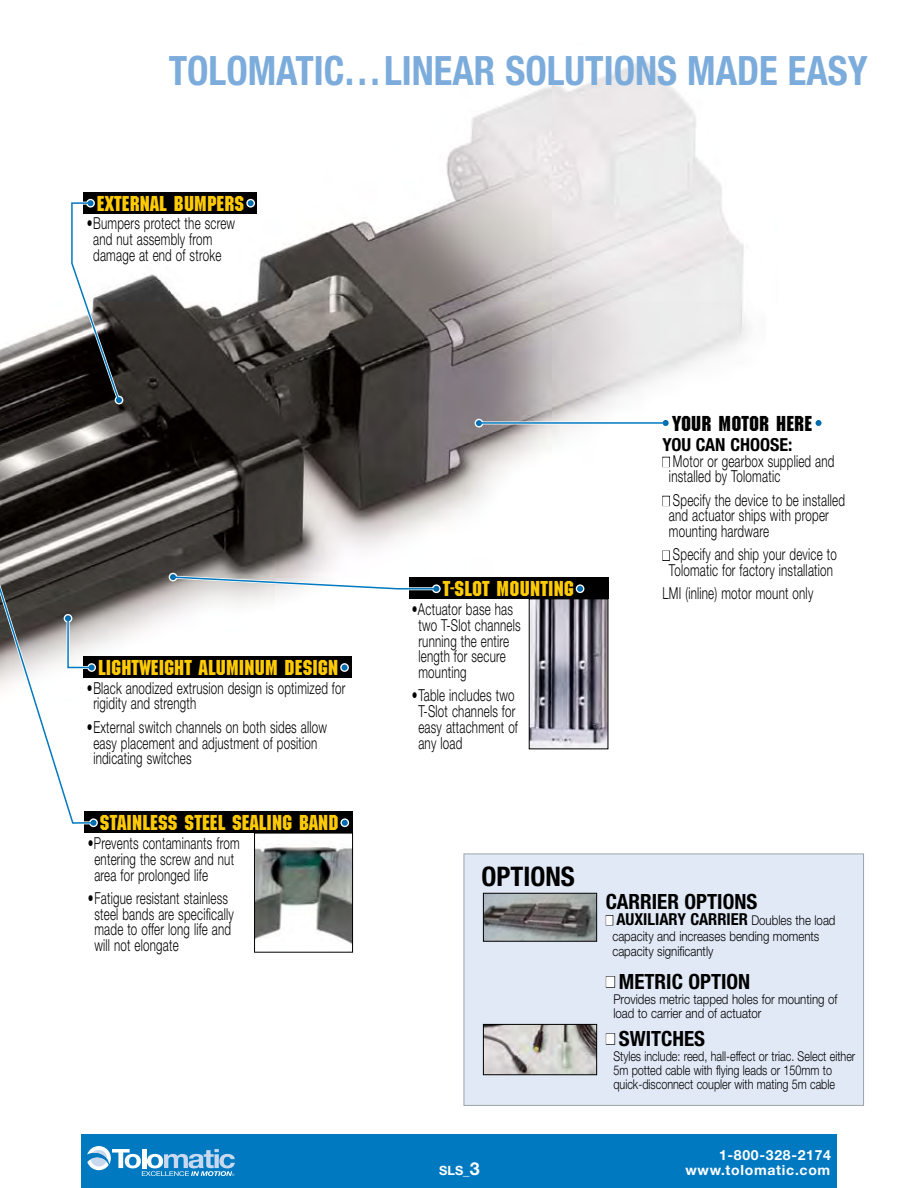
<style>
.page{position:relative;width:918px;height:1188px;background:#fff}
.page>*{position:absolute;margin:0;border:0;box-sizing:border-box;transform-origin:0 0}
.t1{font:700 condensed 40.5px "Helvetica Neue";color:#7cacdc;scale:.95 1}
.t2{font:700 condensed 27px "Helvetica Neue";color:#000}
.t3{font:21px "Machine";letter-spacing:.01em;color:#ffcb05}
.t4{font:700 condensed 21px "Helvetica Neue";color:#000}
.t5{font:21px "Machine";letter-spacing:.01em;color:#000}
.t6{font:700 condensed 18px "Helvetica Neue";color:#000}
.t7{font:300 16.5px/15.8px "Helvetica Neue";letter-spacing:.02em;color:#000;scale:.7 1}
.t8{font:700 condensed 16.5px "Helvetica Neue";color:#000}
.t9{font:700 14.1px "Helvetica Neue";letter-spacing:.05em;color:#fff}
.t10{font:300 13.5px/14.2px "Helvetica Neue";color:#000;scale:.8 1}
.t11{font:300 13.5px/15.8px "Helvetica Neue";color:#000;scale:.85 1}
.t12{font:700 12.75px "Helvetica Neue";color:#fff}
.s1{color:#fff}
.s2{font-weight:300;font-stretch:normal;font-size:13.5px}
.s3{font-size:17.85px}
</style>
<div class="page">
<div style="left:81px;top:1134px;width:756px;height:54px;background:#0079c1"></div>
<svg style="left:87px;top:1146px;width:148px;height:30px"></svg>
<img style="left:0;top:61px;width:748px;height:935px">
<div style="left:662px;top:457px;width:8px;height:10px;border:1px solid #000"></div>
<div style="left:662px;top:496px;width:8px;height:10px;border:1px solid #000"></div>
<div style="left:662px;top:551px;width:8px;height:10px;border:1px solid #000"></div>
<div style="left:464px;top:853px;width:400px;height:253px;background:#e1e9f6;border:1px solid #9da5ab"></div>
<div style="left:606px;top:915px;width:7px;height:10px;border:1px solid #000"></div>
<div style="left:606px;top:976px;width:9px;height:12px;border:1px solid #000"></div>
<div style="left:606px;top:1033px;width:9px;height:12px;border:1px solid #000"></div>
<img style="left:485px;top:895px;width:110px;height:45px">
<div style="left:483px;top:893px;width:114px;height:49px;border:1px solid #000"></div>
<img style="left:485px;top:1026px;width:110px;height:47px">
<div style="left:483px;top:1024px;width:114px;height:51px;border:1px solid #000"></div>
<div style="left:84px;top:192px;width:173px;height:21px;background:#000"></div>
<div style="left:84px;top:656px;width:268px;height:22px;background:#000"></div>
<div style="left:85px;top:811px;width:268px;height:22px;background:#000"></div>
<img style="left:256px;top:835px;width:95px;height:116px">
<div style="left:254px;top:833px;width:99px;height:120px;border:1px solid #000"></div>
<img style="left:531px;top:600px;width:75px;height:147px">
<div style="left:409px;top:577px;width:199px;height:22px;background:#000"></div>
<hr style="left:479px;top:421px;width:187px;height:3px;background:#fff">
<div style="left:115px;top:396px;width:8px;height:8px;background:#fff;border-radius:50%"></div>
<svg style="left:475px;top:419px;width:8px;height:8px"></svg>
<svg style="left:476px;top:420px;width:6px;height:6px"></svg>
<div style="left:661px;top:419px;width:9px;height:8px;background:#fff;border-radius:50%"></div>
<svg style="left:663px;top:420px;width:6px;height:6px"></svg>
<svg style="left:816px;top:420px;width:6px;height:6px"></svg>
<svg style="left:246px;top:199px;width:9px;height:9px"></svg>
<svg style="left:248px;top:200px;width:6px;height:6px"></svg>
<svg style="left:340px;top:663px;width:9px;height:9px"></svg>
<svg style="left:342px;top:665px;width:6px;height:6px"></svg>
<svg style="left:340px;top:818px;width:9px;height:9px"></svg>
<svg style="left:342px;top:820px;width:6px;height:6px"></svg>
<svg style="left:576px;top:584px;width:8px;height:9px"></svg>
<svg style="left:577px;top:586px;width:6px;height:6px"></svg>
<hr style="left:479px;top:422px;width:187px;height:2px;background:#0079c1">
<svg style="left:170px;top:574px;width:270px;height:18px"></svg>
<svg style="left:0;top:492px;width:97px;height:334px"></svg>
<svg style="left:69px;top:200px;width:53px;height:203px"></svg>
<h1 class="t1" style="left:169px;top:47px;width:737px">TOLOMATIC … LINEAR SOLUTIONS MADE EASY</h1>
<p class="t3" style="left:97px;top:191px;width:149px">EXTERNAL BUMPERS</p>
<p class="t7" style="left:93px;top:215px;width:204px;text-indent:-6px">•Bumpers protect the screw and nut assembly from damage at end of stroke</p>
<p class="t3" style="left:98px;top:656px;width:242px">LIGHTWEIGHT ALUMINUM DESIGN</p>
<p class="t7" style="left:93px;top:680px;width:362px;text-indent:-6px">•Black anodized extrusion design is optimized for rigidity and strength</p>
<p class="t7" style="left:93px;top:719px;width:335px;text-indent:-6px">•External switch channels on both sides allow easy placement and adjustment of position indicating switches</p>
<p class="t3" style="left:100px;top:811px;width:240px">STAINLESS STEEL SEALING BAND</p>
<p class="t7" style="left:94px;top:835px;width:209px;text-indent:-6px">•Prevents contaminants from entering the screw and nut area for prolonged life</p>
<p class="t7" style="left:94px;top:890px;width:201px;text-indent:-6px">•Fatigue resistant stainless steel bands are specifically made to offer long life and will not elongate</p>
<p class="t3" style="left:443px;top:577px;width:133px">T-SLOT MOUNTING</p>
<p class="t7" style="left:418px;top:601px;width:148px;text-indent:-6px">•Actuator base has two T-Slot channels running the entire length for secure mounting</p>
<p class="t7" style="left:418px;top:687px;width:144px;text-indent:-6px">•Table includes two<br>T-Slot channels for easy attachment of any load</p>
<p class="t5" style="left:672px;top:411px;width:142px">YOUR MOTOR HERE</p>
<p class="t6" style="left:663px;top:434px;width:131px">YOU CAN CHOOSE:</p>
<p class="t7" style="left:669px;top:453px;width:238px;text-indent:-6px"><span class="s1">■</span> Motor or gearbox supplied and installed by Tolomatic</p>
<p class="t7" style="left:669px;top:492px;width:253px;text-indent:-6px"><span class="s1">■</span> Specify the device to be installed and actuator ships with proper mounting hardware</p>
<p class="t7" style="left:663px;top:546px;width:251px;text-align:center"><span class="s1">■</span> Specify and ship your device to<br>Tolomatic for factory installation</p>
<p class="t7" style="left:663px;top:585px;width:217px">LMI (inline) motor mount only</p>
<h2 class="t2" style="left:482px;top:860px;width:95px">OPTIONS</h2>
<p class="t4" style="left:606px;top:889px;width:153px">CARRIER OPTIONS</p>
<p class="t8" style="left:606px;top:909px;width:231px"><span class="s1">■</span> AUXILIARY CARRIER <span class="s2">Doubles the load</span></p>
<p class="t11" style="left:612px;top:928px;width:245px">capacity and increases bending moments capacity significantly</p>
<p class="t4" style="left:606px;top:969px;width:146px"><span class="s1">■</span> METRIC OPTION</p>
<p class="t11" style="left:613px;top:991px;width:265px;line-height:14.2px">Provides metric tapped holes for mounting of load to carrier and of actuator</p>
<p class="t4" style="left:606px;top:1026px;width:101px"><span class="s1">■</span> SWITCHES</p>
<p class="t10" style="left:613px;top:1048px;width:304px">Styles include: reed, hall-effect or triac. Select either<br>5m potted cable with flying leads or 150mm to quick-disconnect coupler with mating 5m cable</p>
<p class="t9" style="left:719px;top:1146px;width:114px">1-800-328-2174</p>
<p class="t12" style="left:439px;top:1163px;width:42px">SLS_<span class="s3">3</span></p>
<p class="t9" style="left:685px;top:1162px;width:146px">www.tolomatic.com</p>
</div>
